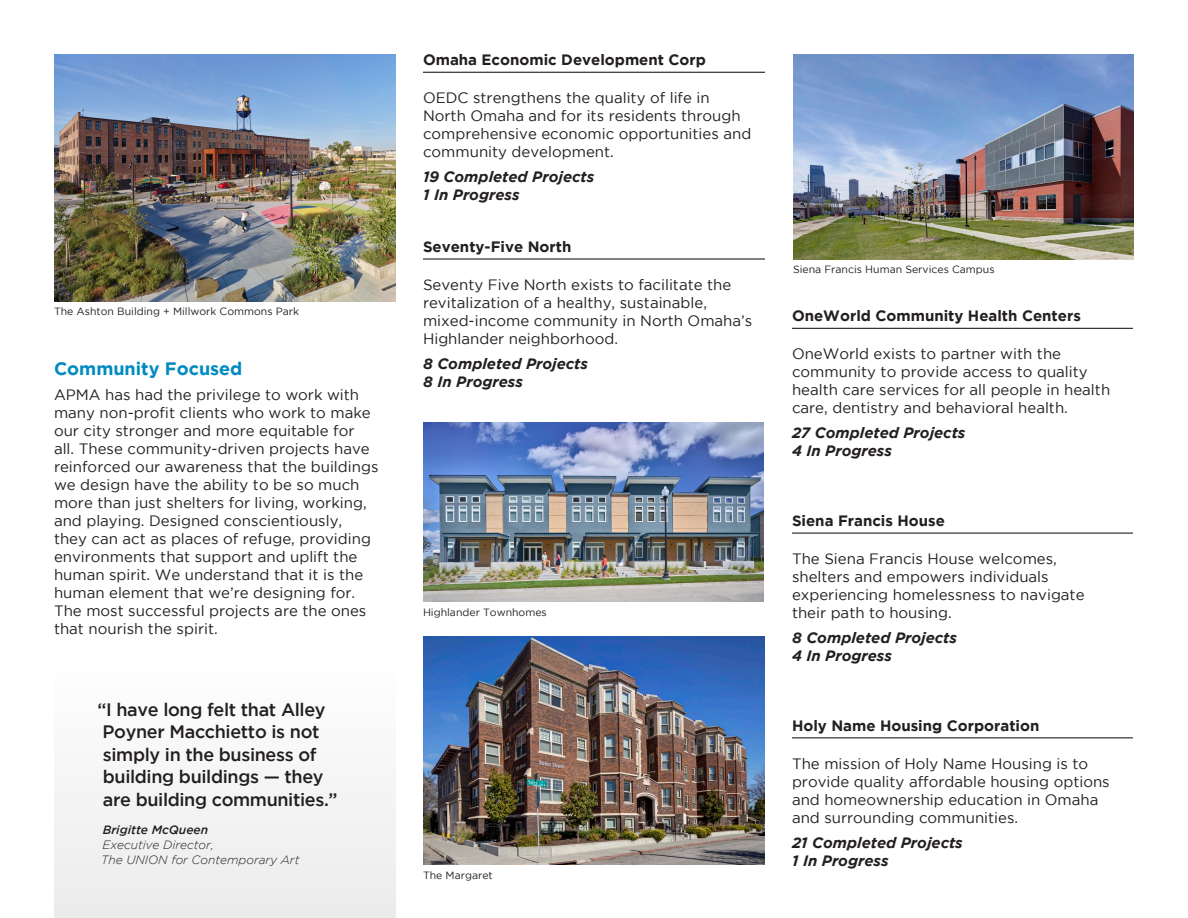
<style>
.page{position:relative;width:1188px;height:918px;background:#fff}
.page>*{position:absolute;margin:0;border:0;box-sizing:border-box;transform-origin:0 0}
.t1{font:500 18px/22.5px "Gotham";letter-spacing:-.02em;color:#231f20}
.t2{font:700 18px "Gotham";color:#008bc0}
.t3{font:15px/18px "Gotham";color:#231f20}
.t4{font:italic 700 15px "Gotham";color:#231f20}
.t5{font:700 15px "Gotham";color:#231f20}
.OCM_-_Body{font:italic 300 12px/15px "Gotham";color:#231f20}
.OCM_-_Body-2{font:italic 500 12px "Gotham";color:#231f20}
.t6{font:10.5px "Gotham";color:#231f20}
</style>
<div class="page">
<div style="left:54px;top:662px;width:342px;height:256px;background:#f5f5f5"></div>
<hr style="left:423px;top:72px;width:342px;height:1px;background:#231f20">
<hr style="left:423px;top:258px;width:342px;height:2px;background:#231f20">
<hr style="left:792px;top:328px;width:341px;height:1px;background:#231f20">
<hr style="left:792px;top:533px;width:341px;height:1px;background:#231f20">
<hr style="left:792px;top:737px;width:341px;height:1px;background:#231f20">
<img style="left:793px;top:54px;width:341px;height:205px">
<img style="left:423px;top:423px;width:341px;height:179px">
<img style="left:423px;top:636px;width:342px;height:228px">
<img style="left:54px;top:54px;width:342px;height:248px">
<p class="t6" style="left:54px;top:306px;width:247px">The Ashton Building + Millwork Commons Park</p>
<p class="t2" style="left:54px;top:358px;width:190px">Community Focused</p>
<p class="t3" style="left:54px;top:385px;width:326px">APMA has had the privilege to work with many non-profit clients who work to make our city stronger and more equitable for<br>all. These community-driven projects have reinforced our awareness that the buildings we design have the ability to be so much more than just shelters for living, working, and playing. Designed conscientiously, they can act as places of refuge, providing environments that support and uplift the human spirit. We understand that it is the human element that we’re designing for.<br>The most successful projects are the ones that nourish the spirit.</p>
<p class="t1" style="left:97px;top:697px;width:242px">“I have long felt that Alley<br>Poyner Macchietto is not simply in the business of building buildings — they are building communities.”</p>
<p class="OCM_-_Body-2" style="left:103px;top:823px;width:107px">Brigitte McQueen</p>
<p class="OCM_-_Body" style="left:101px;top:837px;width:200px">Executive Director,<br>The UNION for Contemporary Art</p>
<p class="t5" style="left:423px;top:51px;width:285px">Omaha Economic Development Corp</p>
<p class="t3" style="left:423px;top:89px;width:330px">OEDC strengthens the quality of life in North Omaha and for its residents through comprehensive economic opportunities and community development.</p>
<p class="t4" style="left:423px;top:168px;width:173px">19 Completed Projects</p>
<p class="t4" style="left:423px;top:186px;width:98px">1 In Progress</p>
<p class="t5" style="left:423px;top:238px;width:150px">Seventy-Five North</p>
<p class="t3" style="left:423px;top:275px;width:331px">Seventy Five North exists to facilitate the revitalization of a healthy, sustainable, mixed-income community in North Omaha’s Highlander neighborhood.</p>
<p class="t4" style="left:423px;top:355px;width:167px">8 Completed Projects</p>
<p class="t4" style="left:423px;top:373px;width:101px">8 In Progress</p>
<p class="t6" style="left:423px;top:607px;width:125px">Highlander Townhomes</p>
<p class="t6" style="left:423px;top:870px;width:71px">The Margaret</p>
<p class="t6" style="left:793px;top:263px;width:203px">Siena Francis Human Services Campus</p>
<p class="t5" style="left:792px;top:307px;width:290px">OneWorld Community Health Centers</p>
<p class="t3" style="left:792px;top:345px;width:320px">OneWorld exists to partner with the community to provide access to quality health care services for all people in health care, dentistry and behavioral health.</p>
<p class="t4" style="left:792px;top:424px;width:175px">27 Completed Projects</p>
<p class="t4" style="left:792px;top:442px;width:101px">4 In Progress</p>
<p class="t5" style="left:792px;top:512px;width:154px">Siena Francis House</p>
<p class="t3" style="left:792px;top:549px;width:294px">The Siena Francis House welcomes, shelters and empowers individuals experiencing homelessness to navigate their path to housing.</p>
<p class="t4" style="left:792px;top:629px;width:167px">8 Completed Projects</p>
<p class="t4" style="left:792px;top:647px;width:101px">4 In Progress</p>
<p class="t5" style="left:792px;top:717px;width:249px">Holy Name Housing Corporation</p>
<p class="t3" style="left:792px;top:754px;width:319px">The mission of Holy Name Housing is to provide quality affordable housing options and homeownership education in Omaha and surrounding communities.</p>
<p class="t4" style="left:792px;top:834px;width:172px">21 Completed Projects</p>
<p class="t4" style="left:792px;top:852px;width:98px">1 In Progress</p>
</div>
